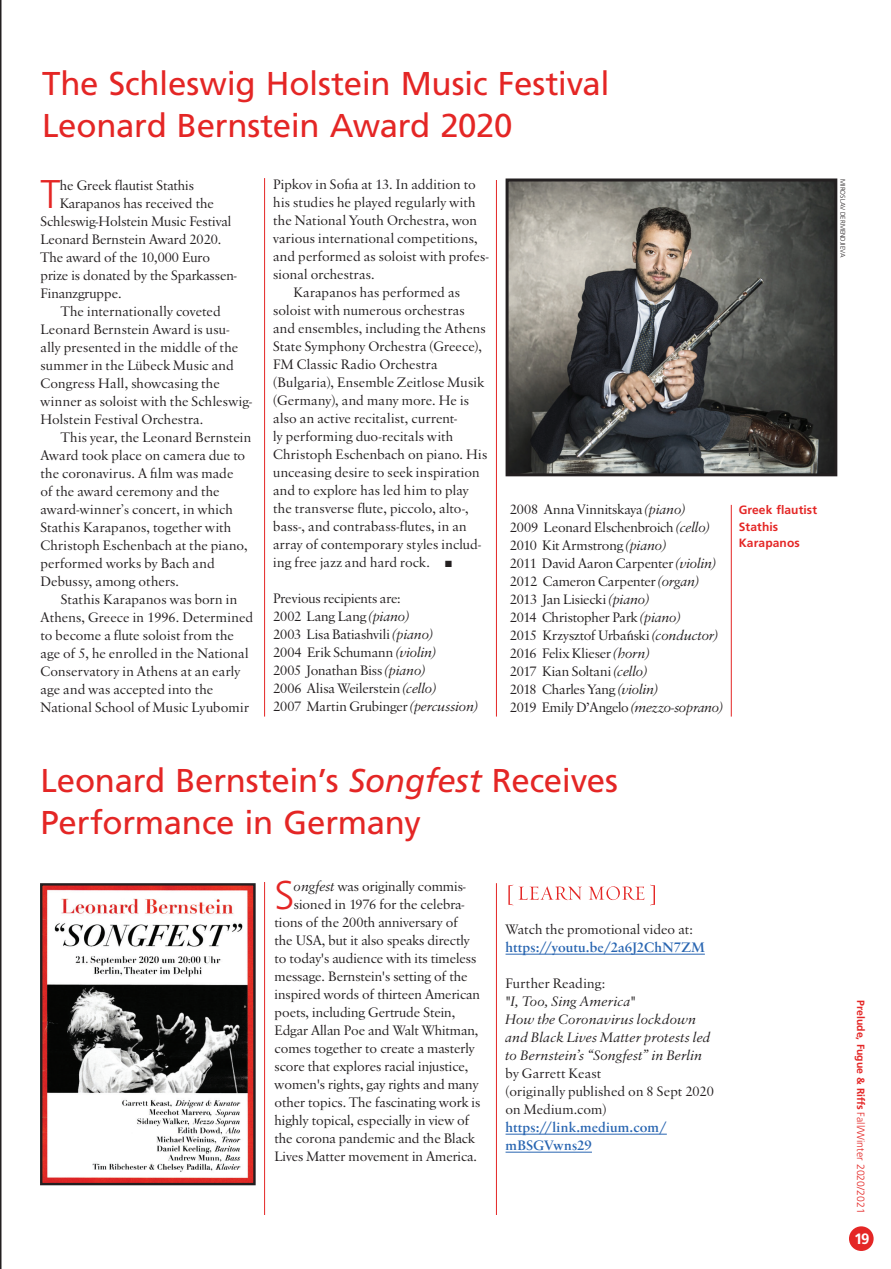
<style>
.page{position:relative;width:891px;height:1269px;background:#fff}
.page>*{position:absolute;margin:0;border:0;box-sizing:border-box;transform-origin:0 0}
.body_1{font:300 40.05px "Frutiger";color:#e42625}
.HEADLINE_1{font:33px/42px "Frutiger";letter-spacing:-.01em;color:#e42625}
.t1{font:700 15px "Frutiger";color:#fff}
.BODY_1{font:14.25px/18px "Sabon Rmn";letter-spacing:.01em;color:#231f20}
.body_1-2{font:14.25px "Sabon Rmn";color:#231f20}
.BODY_1-2{font:14.25px "Sabon Rmn";letter-spacing:-.01em;color:#231f20}
.BODY_1-3{font:14.25px/18px "Sabon Itl";letter-spacing:.015em;color:#231f20}
.BODY_1-4{font:14.25px/18px "Sabon Bld";letter-spacing:.01em;color:#2865b1}
.BODY_1-5{font:14.25px "Sabon Rmn";letter-spacing:-.02em;color:#231f20}
.BODY_1-6{font:14.25px "Sabon Rmn";letter-spacing:-.015em;color:#231f20}
.CAPTION_1{font:700 12px/16.5px "Frutiger";letter-spacing:.01em;color:#e42625}
.page_heads{font:300 10.5px "Frutiger";color:#e42625}
.PHOTO_CREDIT_1{font:300 6.75px "Frutiger";color:#231f20}
.s1{font-size:13.5px}
.s2{font-family:"Sabon Itl"}
.s3{font-family:"Times"}
.s4{font-family:"Sabon LT Pro";font-size:13.5px}
.s5{font-style:italic}
.s6{font-family:"Sabon Rmn";color:#231f20}
.s7{font-weight:700}
</style>
<div class="page">
<hr style="left:0;top:0;width:2px;height:1269px;background:#231f20">
<div style="left:849px;top:1226px;width:25px;height:25px;background:#e42625;border-radius:50%"></div>
<img style="left:510px;top:182px;width:323px;height:290px">
<div style="left:506px;top:178px;width:331px;height:298px;border:3px solid #231f20"></div>
<img style="left:43px;top:886px;width:210px;height:296px">
<div style="left:40px;top:883px;width:216px;height:302px;border:2px solid #231f20"></div>
<hr style="left:264px;top:178px;width:1px;height:539px;background:#e42625">
<hr style="left:264px;top:882px;width:1px;height:333px;background:#e42625">
<hr style="left:496px;top:180px;width:1px;height:537px;background:#e42625">
<hr style="left:496px;top:883px;width:1px;height:332px;background:#e42625">
<hr style="left:731px;top:505px;width:1px;height:212px;background:#e42625">
<hr style="left:506px;top:954px;width:199px;height:1px;background:#2865b1">
<hr style="left:506px;top:1134px;width:161px;height:1px;background:#2865b1">
<hr style="left:506px;top:1152px;width:86px;height:1px;background:#2865b1">
<svg style="left:508px;top:885px;width:74px;height:20px"></svg>
<svg style="left:589px;top:885px;width:66px;height:20px"></svg>
<p class="HEADLINE_1" style="left:42px;top:63px;width:569px">The Schleswig Holstein Music Festival</p>
<p class="HEADLINE_1" style="left:42px;top:105px;width:472px">Leonard Bernstein Award 2020</p>
<p class="body_1" style="left:40px;top:172px;width:22px">T</p>
<p class="body_1-2" style="left:60px;top:176px;width:136px">he Greek flautist Stathis</p>
<p class="body_1-2" style="left:60px;top:194px;width:155px">Karapanos has received the</p>
<p class="body_1-2" style="left:40px;top:212px;width:192px">Schleswig-Holstein Music Festival</p>
<p class="body_1-2" style="left:40px;top:230px;width:182px">Leonard Bernstein Award 2020.</p>
<p class="body_1-2" style="left:40px;top:248px;width:171px">The award of the 10,000 Euro</p>
<p class="body_1-2" style="left:40px;top:266px;width:198px">prize is donated by the Sparkassen-</p>
<p class="body_1-2" style="left:40px;top:284px;width:83px">Finanzgruppe.</p>
<p class="BODY_1" style="left:40px;top:303px;width:213px;text-indent:20px">The internationally coveted<br>Leonard Bernstein Award is usu&shy;ally presented in the middle of the summer in the Lübeck Music and<br>Congress Hall, showcasing the winner as soloist with the Schleswig-<br>Holstein Festival Orchestra.</p>
<p class="BODY_1" style="left:40px;top:429px;width:212px;text-indent:20px">This year, the Leonard Bernstein<br>Award took place on camera due to the coronavirus. A film was made<br>of the award ceremony and the award-winner<span class="s1">’s</span> concert, in which<br>Stathis Karapanos, together with<br>Christoph Eschenbach at the piano, performed works by Bach and<br>Debussy, among others.</p>
<p class="BODY_1" style="left:40px;top:591px;width:214px;text-indent:20px">Stathis Karapanos was born in<br>Athens, Greece in 1996. Determined to become a flute soloist from the age of 5, he enrolled in the National<br>Conservatory in Athens at an early age and was accepted into the<br>National School of Music Lyubomir</p>
<p class="BODY_1" style="left:273px;top:177px;width:217px">Pipkov in Sofia at 13. In addition to his studies he played regularly with the National Youth Orchestra, won various international competitions, and performed as soloist with profes&shy;sional orchestras.</p>
<p class="BODY_1" style="left:273px;top:285px;width:216px;text-indent:20px">Karapanos has performed as soloist with numerous orchestras and ensembles, including the Athens State Symphony Orchestra (Greece), FM Classic Radio Orchestra (Bulgaria), Ensemble Zeitlose Musik (Germany), and many more. He is also an active recitalist, current-<br>ly performing duo-recitals with Christoph Eschenbach on piano. His unceasing desire to seek inspiration and to explore has led him to play the transverse flute, piccolo, alto-, bass-, and contrabass-flutes, in an array of contemporary styles includ&shy;ing free jazz and hard rock. ■</p>
<p class="BODY_1-6" style="left:273px;top:589px;width:129px">Previous recipients are:</p>
<p class="BODY_1" style="left:273px;top:609px;width:138px">2002 Lang Lang <span class="s2">(piano)</span></p>
<p class="BODY_1" style="left:273px;top:627px;width:162px">2003 Lisa Batiashvili <span class="s2">(piano)</span></p>
<p class="BODY_1" style="left:273px;top:645px;width:165px">2004 Erik Schumann <span class="s2">(violin)</span></p>
<p class="BODY_1" style="left:273px;top:663px;width:154px">2005 Jonathan Biss <span class="s2">(piano)</span></p>
<p class="BODY_1-2" style="left:273px;top:679px;width:165px">2006 Alisa Weilerstein <span class="s2">(cello)</span></p>
<p class="BODY_1" style="left:273px;top:699px;width:207px">2007 Martin Grubinger <span class="s2">(percussion)</span></p>
<p class="BODY_1" style="left:510px;top:502px;width:177px">2008 Anna Vinnitskaya <span class="s2">(piano)</span></p>
<p class="BODY_1-2" style="left:510px;top:518px;width:202px">2009 Leonard Elschenbroich <span class="s2">(cello)</span></p>
<p class="BODY_1-2" style="left:510px;top:536px;width:158px">2010 Kit Armstrong <span class="s2">(piano)</span></p>
<p class="BODY_1-2" style="left:510px;top:554px;width:208px">2011 David Aaron Carpenter <span class="s2">(violin)</span></p>
<p class="BODY_1-2" style="left:510px;top:572px;width:191px">2012 Cameron Carpenter <span class="s2">(organ)</span></p>
<p class="BODY_1-2" style="left:510px;top:590px;width:141px">2013 Jan Lisiecki <span class="s2">(piano)</span></p>
<p class="BODY_1-2" style="left:510px;top:608px;width:172px">2014 Christopher Park <span class="s2">(piano)</span></p>
<p class="BODY_1" style="left:510px;top:628px;width:210px">2015 Krzysztof Urba<span class="s3">ń</span>ski <span class="s2">(conductor)</span></p>
<p class="BODY_1-2" style="left:510px;top:644px;width:141px">2016 Felix Klieser <span class="s2">(horn)</span></p>
<p class="BODY_1" style="left:510px;top:664px;width:139px">2017 Kian Soltani <span class="s2">(cello)</span></p>
<p class="BODY_1-2" style="left:510px;top:680px;width:150px">2018 Charles Yang <span class="s2">(violin)</span></p>
<p class="BODY_1-5" style="left:510px;top:698px;width:215px">2019 Emily D<span class="s4">’</span>Angelo <span class="s2">(mezzo-soprano)</span></p>
<p class="CAPTION_1" style="left:739px;top:502px;width:80px">Greek flautist<br>Stathis<br>Karapanos</p>
<p class="HEADLINE_1" style="left:40px;top:759px;width:579px">Leonard Bernstein’s <span class="s5">Songfest</span> Receives<br>Performance in Germany</p>
<p class="body_1" style="left:275px;top:873px;width:22px">S</p>
<p class="body_1-2" style="left:294px;top:877px;width:173px"><span class="s2">ongfest</span> was originally commis-</p>
<p class="body_1-2" style="left:294px;top:895px;width:172px">sioned in 1976 for the celebra-</p>
<p class="body_1-2" style="left:275px;top:913px;width:185px">tions of the 200th anniversary of</p>
<p class="body_1-2" style="left:275px;top:931px;width:197px">the USA, but it also speaks directly</p>
<p class="body_1-2" style="left:275px;top:949px;width:203px">to today's audience with its timeless</p>
<p class="body_1-2" style="left:275px;top:967px;width:195px">message. Bernstein's setting of the</p>
<p class="body_1-2" style="left:275px;top:985px;width:207px">inspired words of thirteen American</p>
<p class="body_1-2" style="left:275px;top:1003px;width:182px">poets, including Gertrude Stein,</p>
<p class="body_1-2" style="left:275px;top:1021px;width:205px">Edgar Allan Poe and Walt Whitman,</p>
<p class="body_1-2" style="left:275px;top:1039px;width:202px">comes together to create a masterly</p>
<p class="body_1-2" style="left:275px;top:1057px;width:195px">score that explores racial injustice,</p>
<p class="body_1-2" style="left:275px;top:1075px;width:205px">women's rights, gay rights and many</p>
<p class="body_1-2" style="left:275px;top:1093px;width:207px">other topics. The fascinating work is</p>
<p class="body_1-2" style="left:275px;top:1111px;width:196px">highly topical, especially in view of</p>
<p class="body_1-2" style="left:275px;top:1129px;width:202px">the corona pandemic and the Black</p>
<p class="body_1-2" style="left:275px;top:1147px;width:204px">Lives Matter movement in America.</p>
<p class="BODY_1-4" style="left:506px;top:922px;width:201px"><span class="s6">Watch the promotional video at: </span>https://youtu.be/2a6J2ChN7ZM</p>
<p class="BODY_1" style="left:506px;top:976px;width:101px">Further Reading:</p>
<p class="BODY_1-3" style="left:506px;top:994px;width:207px">"I, Too, Sing America"<br>How the Coronavirus lockdown and Black Lives Matter protests led to Bernstein’s “Songfest” in Berlin</p>
<p class="BODY_1" style="left:506px;top:1066px;width:97px">by Garrett Keast</p>
<p class="BODY_1" style="left:506px;top:1084px;width:210px">(originally published on 8 Sept 2020 on Medium.com)</p>
<p class="BODY_1-4" style="left:506px;top:1120px;width:163px">https://link.medium.com/ mBSGVwns29</p>
<p class="PHOTO_CREDIT_1" style="left:847px;top:179px;width:80px;rotate:90deg">MIROSLAV DERMENDJIEVA</p>
<p class="page_heads" style="left:867px;top:1000px;width:215px;rotate:90deg"><span class="s7">Prelude, Fugue &amp; Riffs</span> Fall/Winter 2020/2021</p>
<p class="t1" style="left:854px;top:1230px;width:17px">19</p>
</div>
